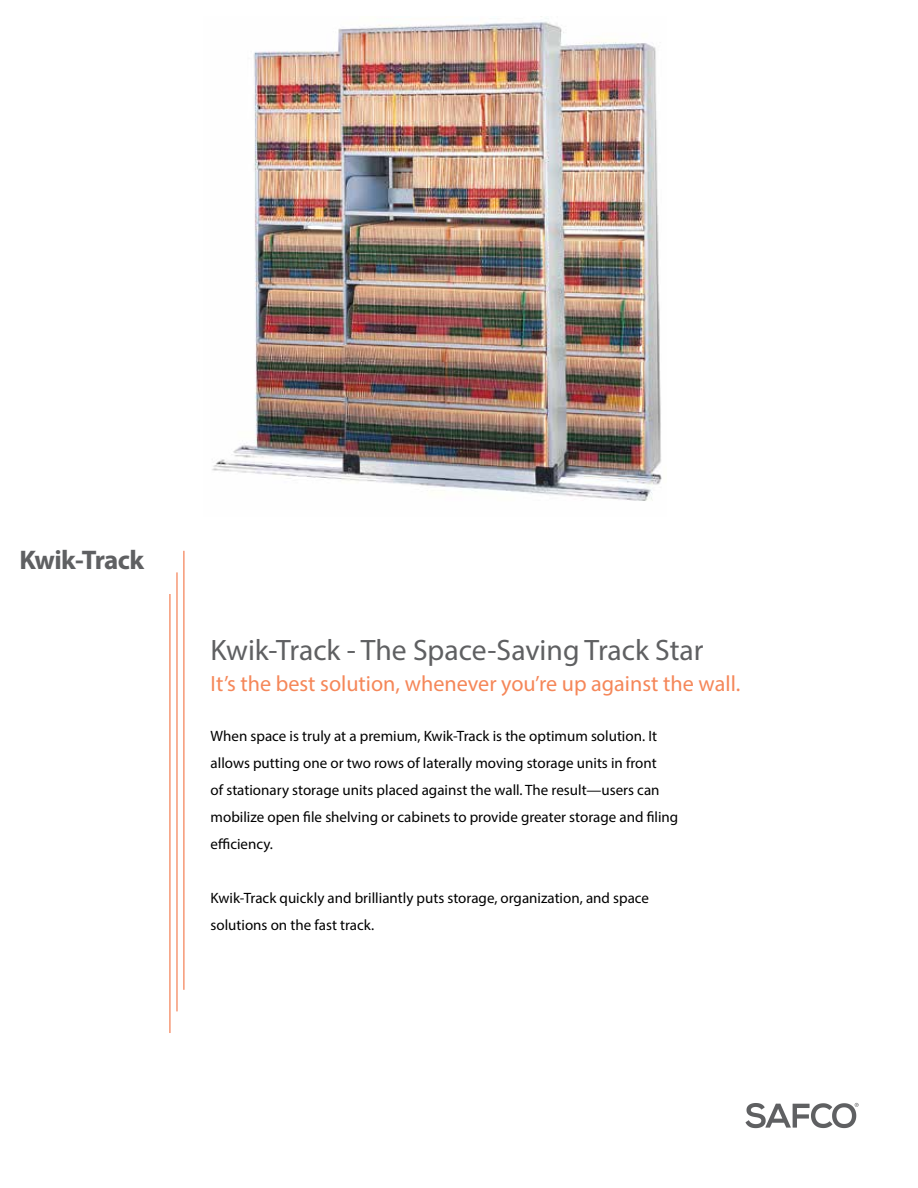
<style>
.page{position:relative;width:918px;height:1188px;background:#fff}
.page>*{position:absolute;margin:0;border:0;box-sizing:border-box;transform-origin:0 0}
.t1{font:29.7px "Myriad Pro";color:#5f6062}
.t2{font:700 27px "Myriad Pro";letter-spacing:-.02em;color:#5f6062}
.t3{font:22.2px "Myriad Pro";color:#f58759}
.t4{font:15px/27px "Myriad Pro";color:#000}
</style>
<div class="page">
<img style="left:212px;top:18px;width:450px;height:483px">
<hr style="left:177px;top:572px;width:1px;height:439px;background:#f26531">
<hr style="left:184px;top:551px;width:1px;height:439px;background:#f26531">
<hr style="left:170px;top:594px;width:1px;height:439px;background:#f26531">
<img style="left:745px;top:1102px;width:114px;height:27px">
<h2 class="t2" style="left:20px;top:542px;width:126px">Kwik-Track</h2>
<h1 class="t1" style="left:211px;top:631px;width:494px">Kwik-Track - The Space-Saving Track Star</h1>
<h3 class="t3" style="left:211px;top:669px;width:531px">It’s the best solution, whenever you’re up against the wall.</h3>
<p class="t4" style="left:211px;top:723px;width:469px">When space is truly at a premium, Kwik-Track is the optimum solution. It allows putting one or two rows of laterally moving storage units in front<br>of stationary storage units placed against the wall. The result—users can mobilize open file shelving or cabinets to provide greater storage and filing efficiency.</p>
<p class="t4" style="left:211px;top:885px;width:440px">Kwik-Track quickly and brilliantly puts storage, organization, and space solutions on the fast track.</p>
</div>
